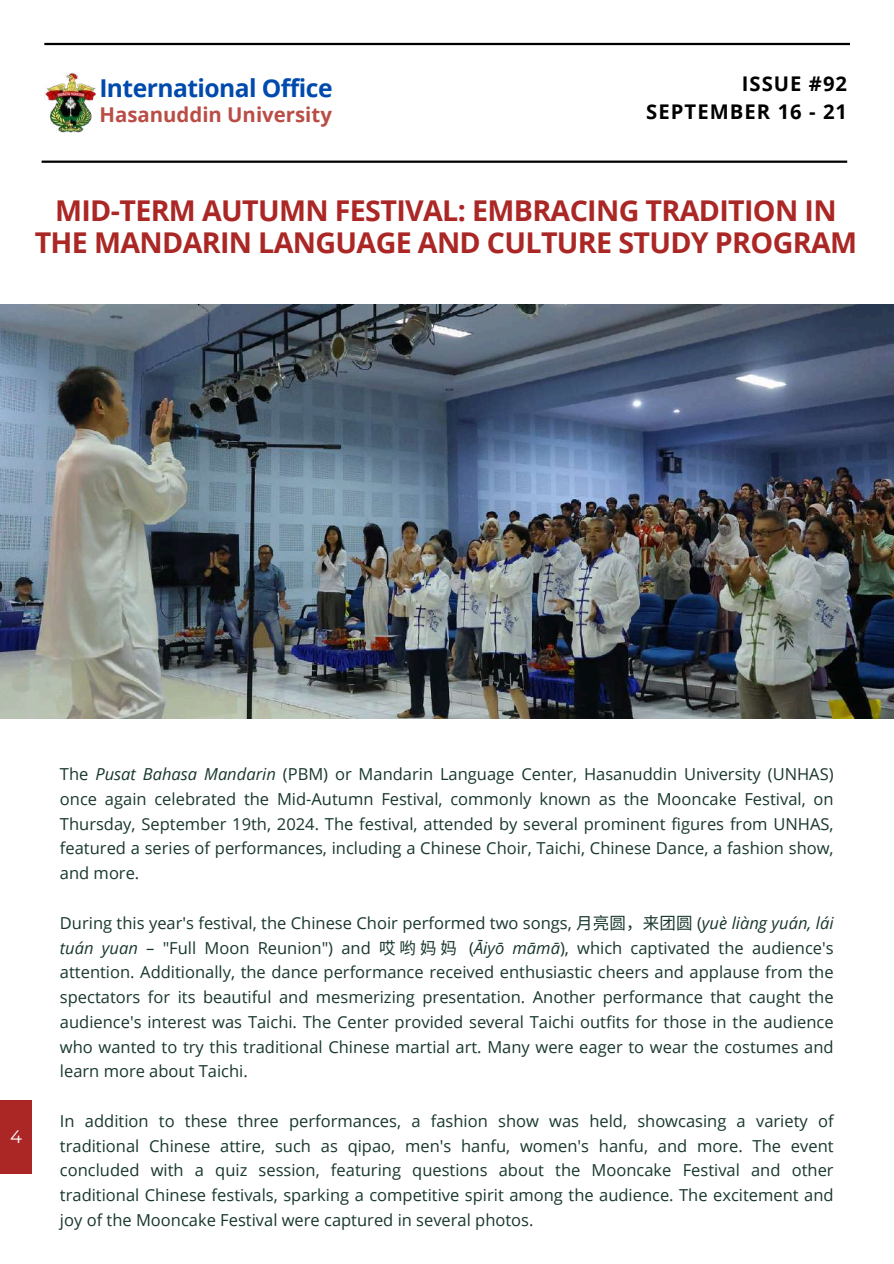
<style>
.page{position:relative;width:894px;height:1264px;background:#fff}
.page>*{position:absolute;margin:0;border:0;box-sizing:border-box;transform-origin:0 0}
.t1{font:700 28.65px/31.5px "Open Sans";letter-spacing:-.025em;color:#aa2725;text-align:center}
.t2{font:700 24.6px "Open Sans";letter-spacing:-.02em;color:#004aad}
.t3{font:700 20.4px "Open Sans";color:#ba4d46}
.t4{font:700 20.25px/28.2px "Open Sans";letter-spacing:.05em;color:#000;text-align:right}
.t5{font:18px "Montserrat";color:#fff}
.t6{font:16.5px/24.8px "Open Sans";color:#19372f;text-align:justify}
.s1{font-style:italic}
.s2{font-family:"Noto Sans CJ Ksc"}
</style>
<div class="page">
<div style="left:0;top:1100px;width:32px;height:74px;background:#aa2725"></div>
<img style="left:0;top:304px;width:893px;height:414px">
<img style="left:44px;top:72px;width:51px;height:61px">
<hr style="left:44px;top:43px;width:805px;height:2px;background:#000">
<hr style="left:42px;top:160px;width:805px;height:3px;background:#000">
<h2 class="t2" style="left:99px;top:71px;width:235px">International Office</h2>
<p class="t3" style="left:99px;top:100px;width:234px">Hasanuddin University</p>
<p class="t4" style="left:646px;top:69px;width:202px">ISSUE #92<br>SEPTEMBER 16 - 21</p>
<h1 class="t1" style="left:35px;top:194px;width:823px">MID-TERM AUTUMN FESTIVAL: EMBRACING TRADITION IN<br>THE MANDARIN LANGUAGE AND CULTURE STUDY PROGRAM</h1>
<p class="t5" style="left:10px;top:1125px;width:13px">4</p>
<p class="t6" style="left:60px;top:761px;width:775px">The <span class="s1">Pusat Bahasa Mandarin</span> (PBM) or Mandarin Language Center, Hasanuddin University (UNHAS) once again celebrated the Mid-Autumn Festival, commonly known as the Mooncake Festival, on Thursday, September 19th, 2024. The festival, attended by several prominent figures from UNHAS, featured a series of performances, including a Chinese Choir, Taichi, Chinese Dance, a fashion show, and more.</p>
<p class="t6" style="left:60px;top:910px;width:775px">During this year's festival, the Chinese Choir performed two songs, <span class="s2">月亮圆，来团圆</span> (<span class="s1">yuè liàng yuán, lái tuán yuan</span> – "Full Moon Reunion") and <span class="s2">哎哟妈妈</span> (<span class="s1">Āiyō māmā</span>), which captivated the audience's attention. Additionally, the dance performance received enthusiastic cheers and applause from the spectators for its beautiful and mesmerizing presentation. Another performance that caught the audience's interest was Taichi. The Center provided several Taichi outfits for those in the audience who wanted to try this traditional Chinese martial art. Many were eager to wear the costumes and learn more about Taichi.</p>
<p class="t6" style="left:60px;top:1108px;width:775px">In addition to these three performances, a fashion show was held, showcasing a variety of traditional Chinese attire, such as qipao, men's hanfu, women's hanfu, and more. The event concluded with a quiz session, featuring questions about the Mooncake Festival and other traditional Chinese festivals, sparking a competitive spirit among the audience. The excitement and joy of the Mooncake Festival were captured in several photos.</p>
</div>
